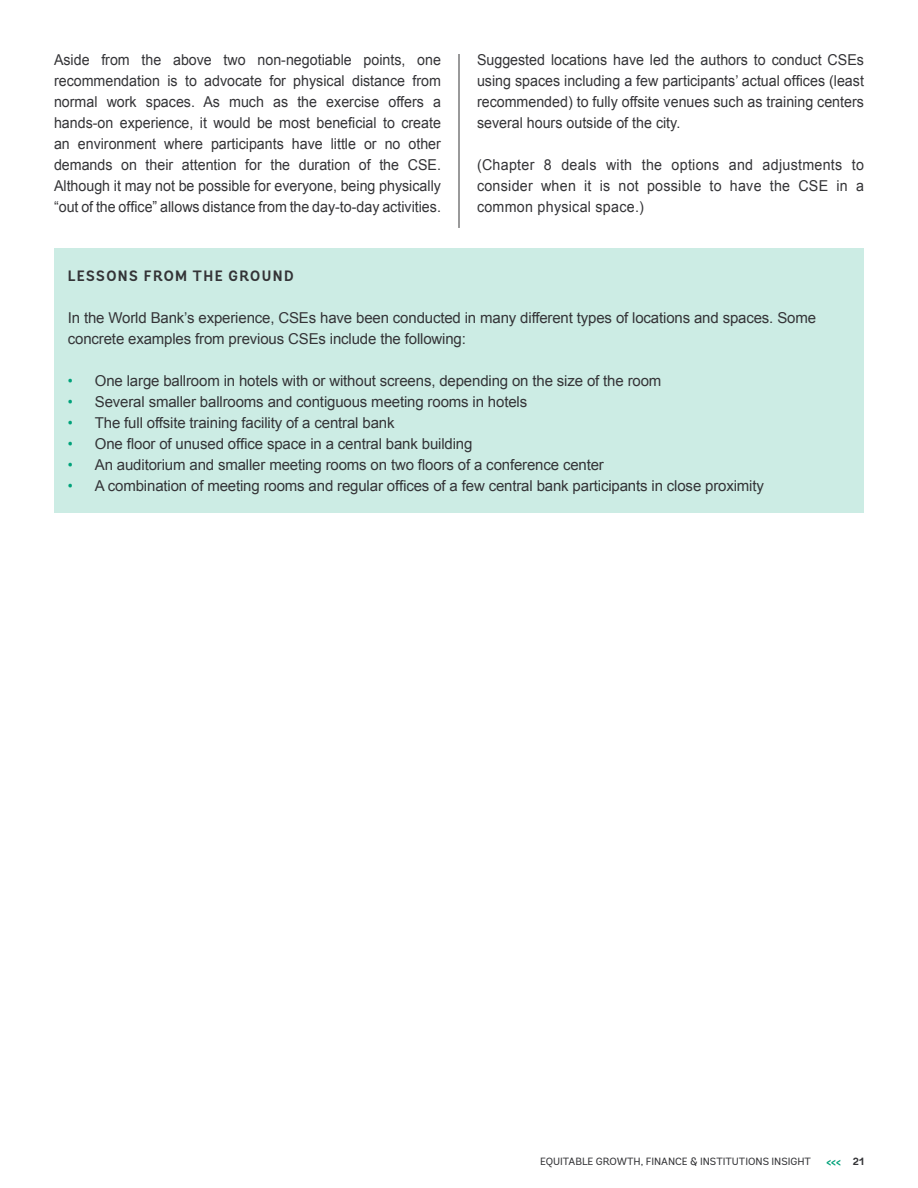
<style>
.page{position:relative;width:918px;height:1188px;background:#fff}
.page>*{position:absolute;margin:0;border:0;box-sizing:border-box;transform-origin:0 0}
.t1{font:15px/21px "Arial";letter-spacing:-.01em;color:#343437;text-align:justify;scale:.95 1}
.t2{font:15px/21px "Arial";letter-spacing:-.01em;color:#343437}
.t3{font:700 15px "Andes";letter-spacing:.1em;color:#343437;scale:.95 1}
.t4{font:700 12px "Andes";color:#00a27a;scale:.95 1}
.t5{font:10.5px "Andes";color:#343437}
.s1{color:#00a27a}
.s2{font-size:10.5px;color:#343437}
</style>
<div class="page">
<hr style="left:459px;top:54px;width:1px;height:174px;background:#343437">
<div style="left:54px;top:248px;width:810px;height:265px;background:#ccece4"></div>
<p class="t1" style="left:54px;top:49px;width:409px">Aside from the above two non-negotiable points, one recommendation is to advocate for physical distance from normal work spaces. As much as the exercise offers a hands-on experience, it would be most beneficial to create an environment where participants have little or no other demands on their attention for the duration of the CSE.<br>Although it may not be possible for everyone, being physically “out of the office” allows distance from the day-to-day activities.</p>
<p class="t1" style="left:477px;top:49px;width:409px">Suggested locations have led the authors to conduct CSEs using spaces including a few participants’ actual offices (least recommended) to fully offsite venues such as training centers several hours outside of the city.</p>
<p class="t1" style="left:477px;top:154px;width:409px">(Chapter 8 deals with the options and adjustments to consider when it is not possible to have the CSE in a common physical space.)</p>
<p class="t3" style="left:68px;top:267px;width:239px">LESSONS FROM THE GROUND</p>
<p class="t2" style="left:68px;top:308px;width:750px">In the World Bank’s experience, CSEs have been conducted in many different types of locations and spaces. Some concrete examples from previous CSEs include the following:</p>
<p class="t2" style="left:68px;top:371px;width:595px"><span class="s1">•</span> One large ballroom in hotels with or without screens, depending on the size of the room</p>
<p class="t2" style="left:68px;top:392px;width:461px"><span class="s1">•</span> Several smaller ballrooms and contiguous meeting rooms in hotels</p>
<p class="t2" style="left:68px;top:413px;width:328px"><span class="s1">•</span> The full offsite training facility of a central bank</p>
<p class="t2" style="left:68px;top:434px;width:406px"><span class="s1">•</span> One floor of unused office space in a central bank building</p>
<p class="t2" style="left:68px;top:455px;width:538px"><span class="s1">•</span> An auditorium and smaller meeting rooms on two floors of a conference center</p>
<p class="t2" style="left:68px;top:476px;width:698px"><span class="s1">•</span> A combination of meeting rooms and regular offices of a few central bank participants in close proximity</p>
<p class="t5" style="left:540px;top:1155px;width:273px">EQUITABLE GROWTH, FINANCE &amp; INSTITUTIONS INSIGHT</p>
<p class="t4" style="left:826px;top:1154px;width:41px">&lt;&lt;&lt; <span class="s2">21</span></p>
</div>
